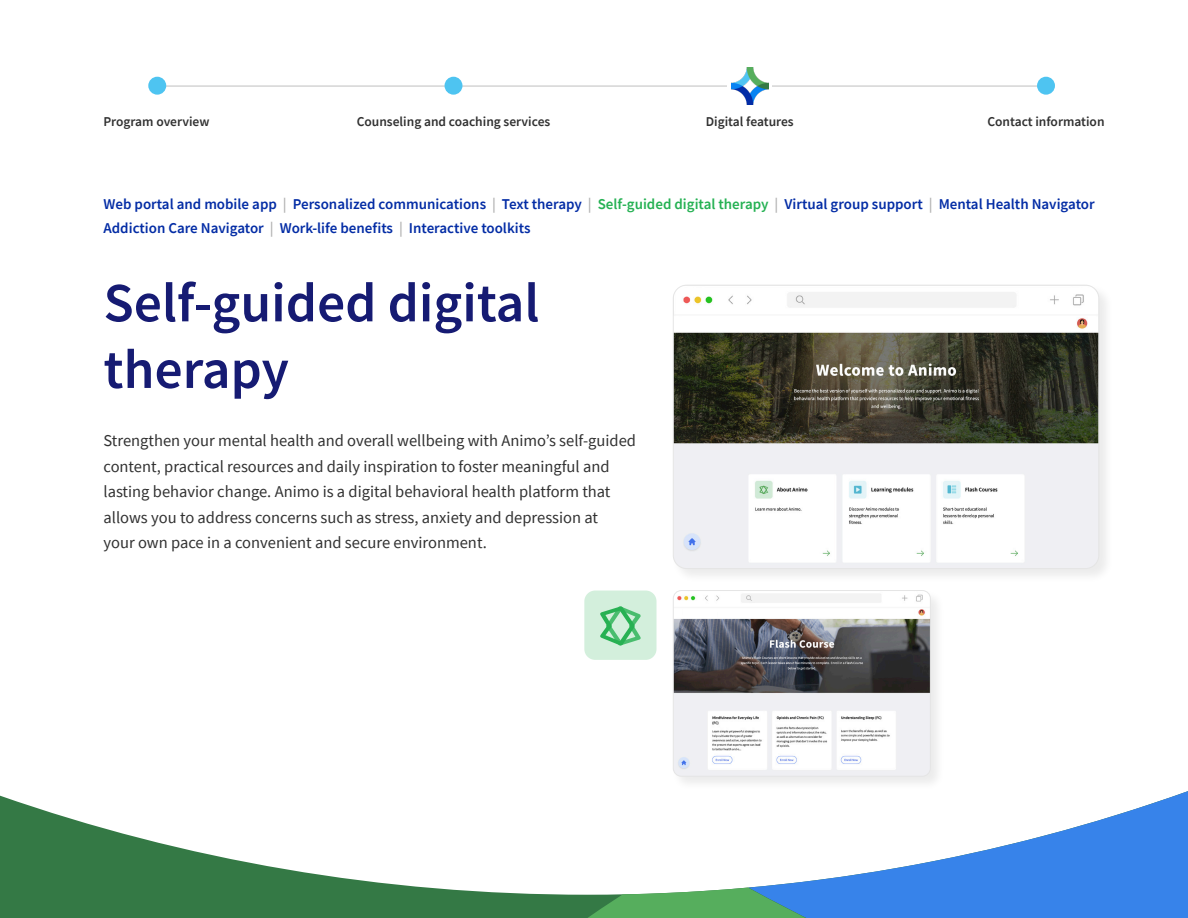
<style>
.page{position:relative;width:1188px;height:918px;background:#fff}
.page>*{position:absolute;margin:0;border:0;box-sizing:border-box;transform-origin:0 0}
.t1{font:600 55.5px/66.6px "Source Sans Pro";color:#161b73}
.t2{font:16.5px/25.5px "Source Sans Pro";color:#313131}
.t3{font:600 15px "Source Sans Pro";color:#032ca5}
.t4{font:600 13.5px "Source Sans Pro";color:#313131}
.s1{color:#b2b2b2}
.s2{color:#25b153}
</style>
<div class="page">
<svg style="left:0;top:795px;width:748px;height:123px"></svg>
<svg style="left:748px;top:791px;width:440px;height:127px"></svg>
<svg style="left:496px;top:888px;width:457px;height:30px;background:#529a9c"></svg>
<hr style="left:160px;top:86px;width:886px;height:1px;background:#bfbfbf">
<div style="left:445px;top:77px;width:17px;height:18px;background:#4ec4f1;border-radius:50%"></div>
<div style="left:1037px;top:77px;width:18px;height:18px;background:#4ec4f1;border-radius:50%"></div>
<div style="left:727px;top:68px;width:45px;height:37px;background:#fff"></div>
<img style="left:731px;top:68px;width:37px;height:37px">
<div style="left:148px;top:77px;width:18px;height:18px;background:#4ec4f1;border-radius:50%"></div>
<svg style="left:584px;top:591px;width:73px;height:69px;background:#bde7ca"></svg>
<div style="left:672px;top:283px;width:442px;height:301px;background:#f6f6f6"></div>
<img style="left:675px;top:285px;width:424px;height:284px">
<div style="left:673px;top:285px;width:426px;height:284px;border:1px solid #e5e5e5;border-radius:13px"></div>
<div style="left:675px;top:317px;width:51px;height:14px;background:#fff"></div>
<div style="left:1021px;top:317px;width:51px;height:14px;background:#fff"></div>
<div style="left:672px;top:589px;width:273px;height:202px;background:#f6f6f6"></div>
<img style="left:675px;top:592px;width:255px;height:184px">
<div style="left:673px;top:590px;width:258px;height:186px;border:1px solid #e5e5e5;border-radius:8px"></div>
<div style="left:684px;top:609px;width:33px;height:9px;background:#fff"></div>
<div style="left:880px;top:609px;width:33px;height:9px;background:#fff"></div>
<p class="t4" style="left:103px;top:112px;width:108px">Program overview</p>
<p class="t4" style="left:357px;top:112px;width:195px">Counseling and coaching services</p>
<p class="t4" style="left:706px;top:112px;width:89px">Digital features</p>
<p class="t4" style="left:987px;top:112px;width:119px">Contact information</p>
<p class="t3" style="left:103px;top:194px;width:993px">Web portal and mobile app <span class="s1">|</span> Personalized communications <span class="s1">|</span> Text therapy <span class="s1">|</span> <span class="s2">Self-guided digital therapy</span> <span class="s1">|</span> Virtual group support <span class="s1">|</span> Mental Health Navigator</p>
<p class="t3" style="left:103px;top:218px;width:429px">Addiction Care Navigator <span class="s1">|</span> Work-life benefits <span class="s1">|</span> Interactive toolkits</p>
<p class="t1" style="left:104px;top:269px;width:437px">Self-guided digital therapy</p>
<p class="t2" style="left:104px;top:428px;width:534px">Strengthen your mental health and overall wellbeing with Animo’s self-guided content, practical resources and daily inspiration to foster meaningful and lasting behavior change. Animo is a digital behavioral health platform that allows you to address concerns such as stress, anxiety and depression at<br>your own pace in a convenient and secure environment.</p>
</div>
